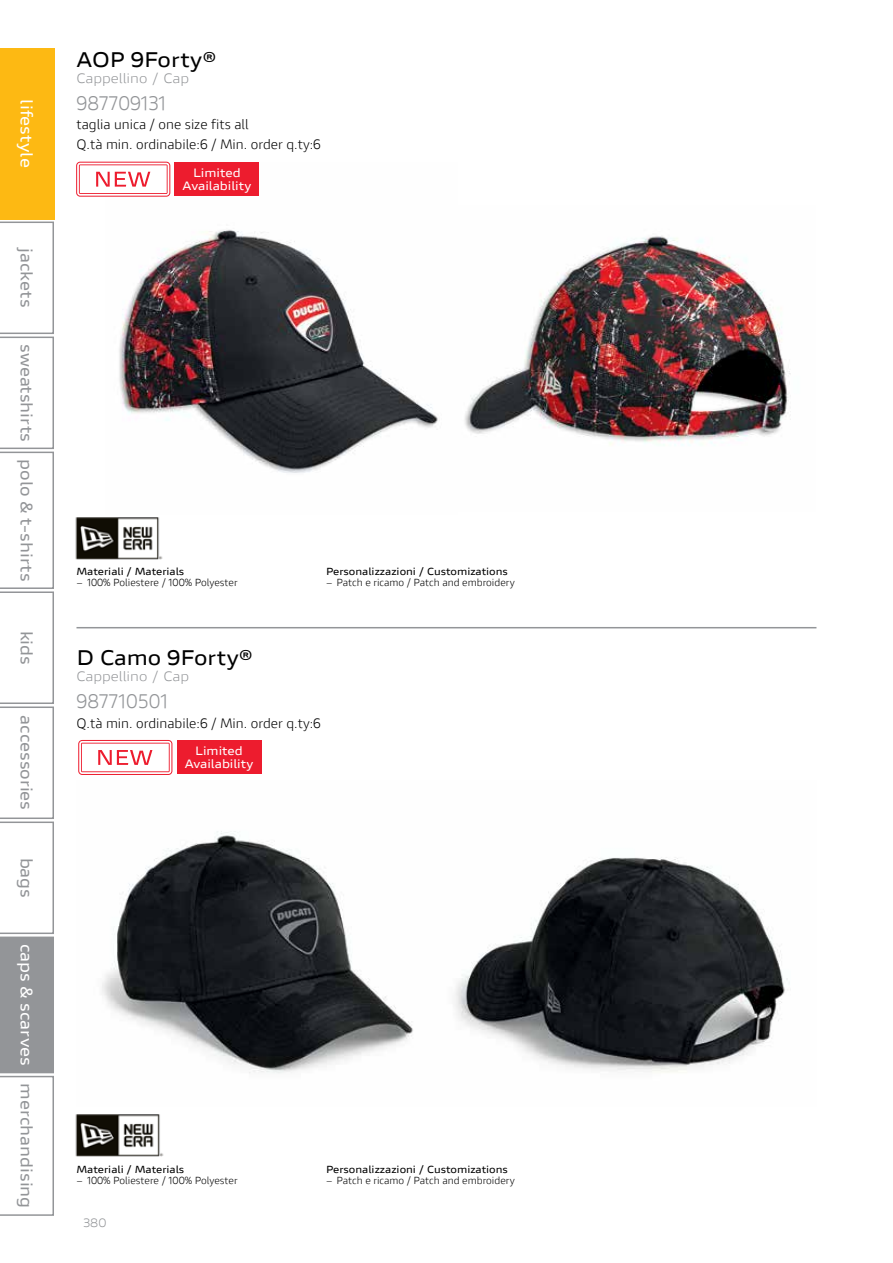
<style>
.page{position:relative;width:893px;height:1263px;background:#fff}
.page>*{position:absolute;margin:0;border:0;box-sizing:border-box;transform-origin:0 0}
.t1{font:700 21px "Ducati Style Ext";color:#000}
.t2{font:19.5px "Ducati Style";color:#939598}
.t3{font:700 16.5px "Ducati Style Ext";color:#939598}
.t4{font:700 16.5px "Ducati Style Ext";color:#fff}
.t5{font:13.5px/19.5px "Ducati Style";color:#000}
.t6{font:13.5px "Ducati Style Ext";color:#939598}
.t7{font:700 12px/13.5px "Ducati Style Ext";color:#fff;text-align:center}
.t8{font:12px "Ducati Style Ext";color:#939598}
.t9{font:10.2px "Ducati Style";color:#000}
.t10{font:700 10.2px "Ducati Style Ext";color:#000}
.s1{color:#fff}
</style>
<div class="page">
<div style="left:0;top:48px;width:54px;height:171px;background:#fdb913"></div>
<svg style="left:0;top:222px;width:54px;height:994px"></svg>
<img style="left:105px;top:162px;width:333px;height:311px">
<hr style="left:76px;top:627px;width:740px;height:1px;background:#939598">
<img style="left:102px;top:831px;width:688px;height:243px">
<div style="left:175px;top:162px;width:84px;height:34px;background:#ed1c2e"></div>
<div style="left:76px;top:162px;width:94px;height:34px;border:1px solid #ed1c2e;border-radius:4px"></div>
<svg style="left:79px;top:164px;width:89px;height:30px"></svg>
<div style="left:177px;top:740px;width:84px;height:34px;background:#ed1c2e"></div>
<svg style="left:79px;top:740px;width:93px;height:34px"></svg>
<div style="left:79px;top:740px;width:93px;height:35px;border:1px solid #ed1c2e;border-radius:4px"></div>
<svg style="left:81px;top:743px;width:89px;height:29px"></svg>
<img style="left:464px;top:236px;width:327px;height:210px">
<img style="left:75px;top:517px;width:88px;height:43px">
<img style="left:75px;top:1114px;width:89px;height:43px">
<h3 class="t4" style="left:37px;top:99px;width:70px;rotate:90deg">lifestyle</h3>
<h3 class="t3" style="left:37px;top:248px;width:60px;rotate:90deg">jackets</h3>
<h3 class="t3" style="left:37px;top:344px;width:239px;rotate:90deg">sweatshirts polo &amp; t-shirts</h3>
<h3 class="t3" style="left:37px;top:630px;width:36px;rotate:90deg">kids</h3>
<h3 class="t3" style="left:37px;top:715px;width:96px;rotate:90deg">accessories</h3>
<h3 class="t3" style="left:37px;top:858px;width:42px;rotate:90deg">bags</h3>
<h3 class="t3" style="left:37px;top:944px;width:266px;rotate:90deg"><span class="s1">caps &amp; scarves</span> merchandising</h3>
<h1 class="t1" style="left:76px;top:45px;width:141px">AOP 9Forty®</h1>
<h3 class="t6" style="left:76px;top:70px;width:114px">Cappellino / Cap</h3>
<h2 class="t2" style="left:76px;top:91px;width:91px">987709131</h2>
<h3 class="t5" style="left:76px;top:115px;width:246px">taglia unica / one size fits all<br>Q.tà min. ordinabile:6 / Min. order q.ty:6</h3>
<p class="t7" style="left:183px;top:165px;width:70px">Limited<br>Availability</p>
<p class="t10" style="left:76px;top:565px;width:109px">Materiali / Materials</p>
<p class="t9" style="left:76px;top:576px;width:163px">– 100% Poliestere / 100% Polyester</p>
<p class="t10" style="left:326px;top:565px;width:183px">Personalizzazioni / Customizations</p>
<p class="t9" style="left:326px;top:576px;width:190px">– Patch e ricamo / Patch and embroidery</p>
<h1 class="t1" style="left:76px;top:644px;width:178px">D Camo 9Forty®</h1>
<h3 class="t6" style="left:76px;top:668px;width:114px">Cappellino / Cap</h3>
<h2 class="t2" style="left:76px;top:689px;width:93px">987710501</h2>
<h3 class="t5" style="left:76px;top:713px;width:246px">Q.tà min. ordinabile:6 / Min. order q.ty:6</h3>
<p class="t7" style="left:185px;top:744px;width:70px">Limited<br>Availability</p>
<p class="t10" style="left:76px;top:1163px;width:109px">Materiali / Materials</p>
<p class="t9" style="left:76px;top:1174px;width:163px">– 100% Poliestere / 100% Polyester</p>
<p class="t8" style="left:83px;top:1215px;width:24px">380</p>
<p class="t10" style="left:326px;top:1163px;width:183px">Personalizzazioni / Customizations</p>
<p class="t9" style="left:326px;top:1174px;width:190px">– Patch e ricamo / Patch and embroidery</p>
</div>
